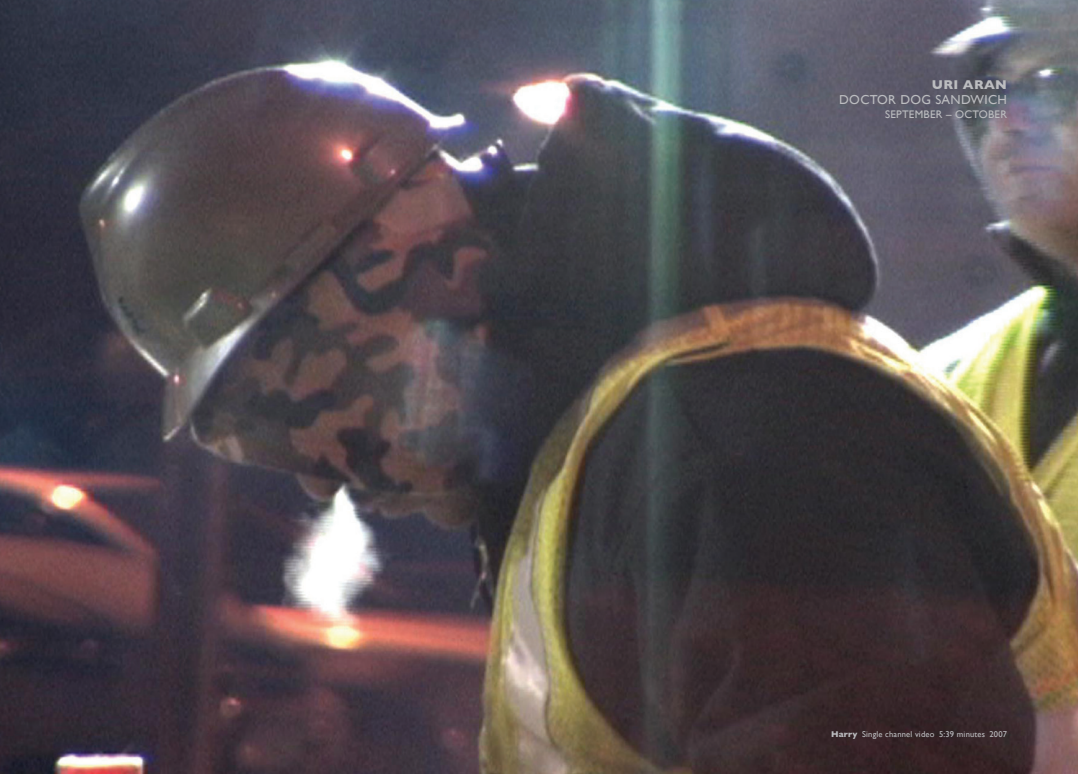
<style>
.page{position:relative;width:1078px;height:774px;background:#fff}
.page>*{position:absolute;margin:0;border:0;box-sizing:border-box;transform-origin:0 0}
.t1{font:13px "Gill Sans";letter-spacing:.025em;color:#bcbdc0}
.t2{font:700 13px "Gill Sans";letter-spacing:.025em;color:#bcbdc0}
.t3{font:11px "Gill Sans";letter-spacing:.025em;color:#bcbdc0}
.t4{font:8.5px "Gill Sans";letter-spacing:.02em;color:#bcbdc0}
.s1{font-weight:700}
</style>
<div class="page">
<img style="left:0;top:0;width:1077px;height:774px">
<h1 class="t2" style="left:931px;top:77px;width:77px">URI ARAN</h1>
<h1 class="t1" style="left:839px;top:92px;width:169px">DOCTOR DOG SANDWICH</h1>
<p class="t3" style="left:884px;top:107px;width:123px">SEPTEMBER – OCTOBER</p>
<p class="t4" style="left:830px;top:729px;width:177px"><span class="s1">HARRY</span> SINGLE CHANNEL VIDEO 5:39 MINUTES 2007</p>
</div>
